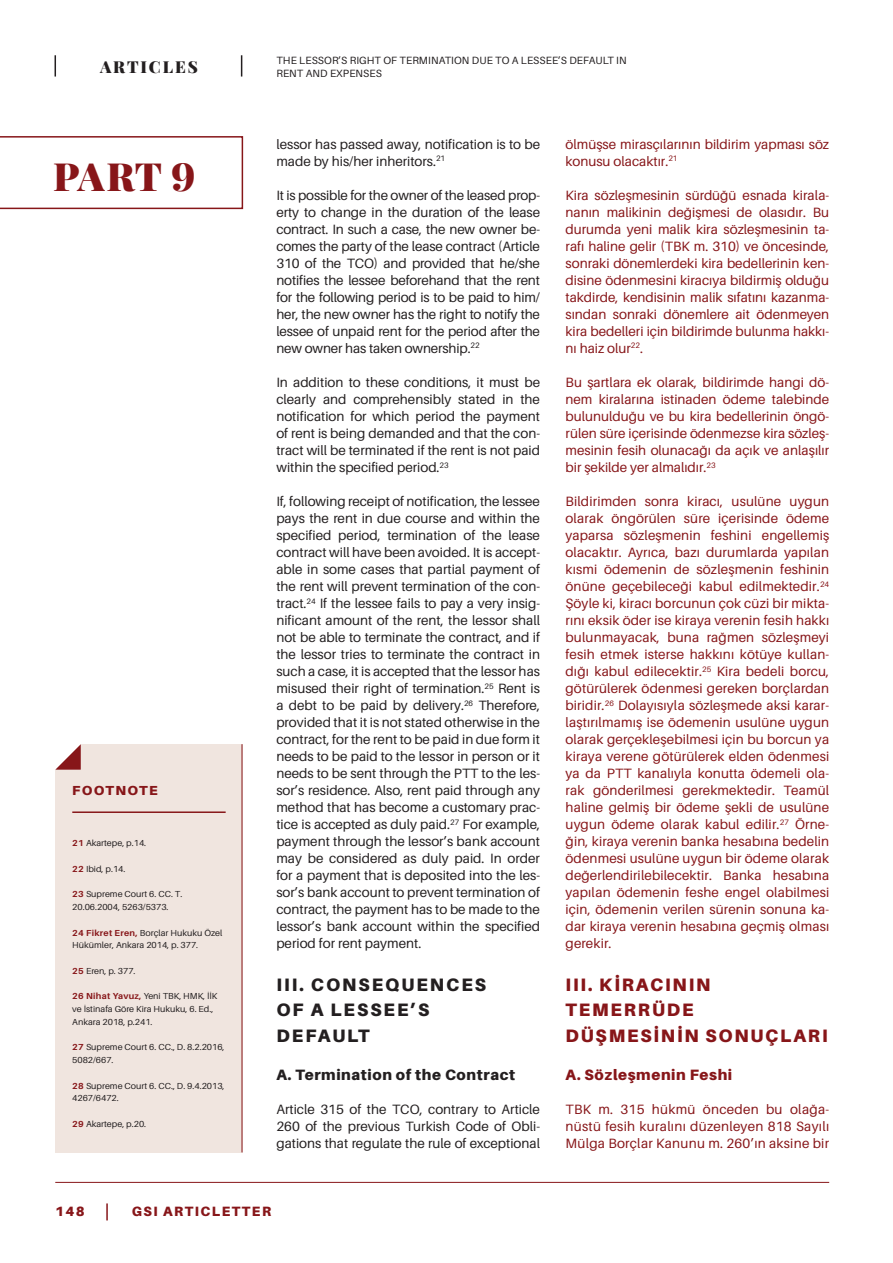
<style>
.page{position:relative;width:893px;height:1263px;background:#fff}
.page>*{position:absolute;margin:0;border:0;box-sizing:border-box;transform-origin:0 0}
.t1{font:900 39px "Playfair Display";color:#871619}
.TR_metin_baslik{font:900 18px/25.5px "Aileron";letter-spacing:.1em;color:#871619}
.ING_metin_baslik{font:900 18px "Aileron";letter-spacing:.11em;color:#231f20}
.t2{font:900 16.5px "Playfair Display";letter-spacing:.12em;color:#231f20}
.ING_alt_baslik{font:900 15px "Aileron";letter-spacing:.04em;color:#231f20}
.TR_alt_baslik{font:900 15px "Aileron";letter-spacing:.04em;color:#871619}
.ING_metin{font:13.5px/17px "Aileron";color:#231f20;text-align:justify}
.TR_metin{font:13.5px/17px "Aileron";color:#871619;text-align:justify}
.t3{font:900 13.5px "Aileron";letter-spacing:.11em;color:#871619}
.t4{font:900 13.05px "Aileron";letter-spacing:.1em;color:#871619}
.t5{font:10.5px/12.8px "Aileron";letter-spacing:.01em;color:#231f20}
.t6{font:8.7px/12.8px "Aileron";color:#231f20}
.s1{font-weight:700;color:#871619}
</style>
<div class="page">
<svg style="left:0;top:136px;width:243px;height:73px"></svg>
<hr style="left:55px;top:1182px;width:774px;height:1px;background:#871619">
<svg style="left:106px;top:1203px;width:2px;height:17px"></svg>
<svg style="left:55px;top:55px;width:1px;height:22px"></svg>
<svg style="left:241px;top:55px;width:1px;height:22px"></svg>
<div style="left:55px;top:744px;width:187px;height:408px;background:#f0e5df"></div>
<hr style="left:72px;top:811px;width:154px;height:2px;background:#871619">
<svg style="left:55px;top:744px;width:26px;height:26px"></svg>
<hr style="left:242px;top:744px;width:1px;height:408px;background:#871619">
<p class="t2" style="left:100px;top:54px;width:99px">ARTICLES</p>
<h1 class="t1" style="left:53px;top:146px;width:144px">PART 9</h1>
<p class="t4" style="left:72px;top:783px;width:87px">FOOTNOTE</p>
<p class="t6" style="left:72px;top:837px;width:75px"><span class="s1">21</span> Akartepe, p.14.</p>
<p class="t6" style="left:72px;top:862px;width:55px"><span class="s1">22</span> Ibid, p.14.</p>
<p class="t6" style="left:72px;top:888px;width:112px"><span class="s1">23</span> Supreme Court 6. CC. T.<br>20.06.2004, 5263/5373.</p>
<p class="t6" style="left:72px;top:926px;width:152px"><span class="s1">24 Fikret Eren,</span> Borçlar Hukuku Özel<br>Hükümler, Ankara 2014, p. 377.</p>
<p class="t6" style="left:72px;top:964px;width:65px"><span class="s1">25</span> Eren, p. 377.</p>
<p class="t6" style="left:72px;top:990px;width:147px"><span class="s1">26 Nihat Yavuz,</span> Yeni TBK, HMK, İİK ve İstinafa Göre Kira Hukuku, 6. Ed.,<br>Ankara 2018, p.241.</p>
<p class="t6" style="left:72px;top:1041px;width:154px"><span class="s1">27</span> Supreme Court 6. CC., D. 8.2.2016,<br>5082/667.</p>
<p class="t6" style="left:72px;top:1079px;width:154px"><span class="s1">28</span> Supreme Court 6. CC., D. 9.4.2013,<br>4267/6472.</p>
<p class="t6" style="left:72px;top:1117px;width:75px"><span class="s1">29</span> Akartepe, p.20.</p>
<p class="t5" style="left:276px;top:54px;width:352px">THE LESSOR’S RIGHT OF TERMINATION DUE TO A LESSEE’S DEFAULT IN<br>RENT AND EXPENSES</p>
<p class="ING_metin" style="left:276px;top:136px;width:265px">lessor has passed away, notification is to be made by his/her inheritors.<sup>21</sup></p>
<p class="ING_metin" style="left:276px;top:187px;width:265px">It is possible for the owner of the leased prop&shy;erty to change in the duration of the lease contract. In such a case, the new owner be&shy;comes the party of the lease contract (Article 310 of the TCO) and provided that he/she notifies the lessee beforehand that the rent for the following period is to be paid to him/ her, the new owner has the right to notify the lessee of unpaid rent for the period after the new owner has taken ownership.<sup>22</sup></p>
<p class="ING_metin" style="left:276px;top:374px;width:265px">In addition to these conditions, it must be clearly and comprehensibly stated in the notification for which period the payment of rent is being demanded and that the con&shy;tract will be terminated if the rent is not paid within the specified period.<sup>23</sup></p>
<p class="ING_metin" style="left:276px;top:493px;width:265px">If, following receipt of notification, the lessee pays the rent in due course and within the specified period, termination of the lease contract will have been avoided. It is accept&shy;able in some cases that partial payment of the rent will prevent termination of the con&shy;tract.<sup>24</sup> If the lessee fails to pay a very insig&shy;nificant amount of the rent, the lessor shall not be able to terminate the contract, and if the lessor tries to terminate the contract in such a case, it is accepted that the lessor has misused their right of termination.<sup>25</sup> Rent is a debt to be paid by delivery.<sup>26</sup> Therefore, provided that it is not stated otherwise in the contract, for the rent to be paid in due form it needs to be paid to the lessor in person or it needs to be sent through the PTT to the les&shy;sor’s residence. Also, rent paid through any method that has become a customary prac&shy;tice is accepted as duly paid.<sup>27</sup> For example, payment through the lessor’s bank account may be considered as duly paid. In order for a payment that is deposited into the les&shy;sor’s bank account to prevent termination of contract, the payment has to be made to the lessor’s bank account within the specified period for rent payment.</p>
<p class="ING_metin_baslik" style="left:276px;top:974px;width:211px">III. CONSEQUENCES</p>
<p class="ING_metin_baslik" style="left:276px;top:999px;width:154px">OF A LESSEE’S</p>
<p class="ING_metin_baslik" style="left:276px;top:1025px;width:95px">DEFAULT</p>
<p class="ING_alt_baslik" style="left:276px;top:1066px;width:240px">A. Termination of the Contract</p>
<p class="ING_metin" style="left:276px;top:1101px;width:265px">Article 315 of the TCO, contrary to Article 260 of the previous Turkish Code of Obli&shy;gations that regulate the rule of exceptional</p>
<p class="TR_metin" style="left:566px;top:136px;width:265px">ölmüşse mirasçılarının bildirim yapması söz konusu olacaktır.<sup>21</sup></p>
<p class="TR_metin" style="left:566px;top:187px;width:265px">Kira sözleşmesinin sürdüğü esnada kirala&shy;nanın malikinin değişmesi de olasıdır. Bu durumda yeni malik kira sözleşmesinin ta&shy;rafı haline gelir (TBK m. 310) ve öncesinde, sonraki dönemlerdeki kira bedellerinin ken&shy;disine ödenmesini kiracıya bildirmiş olduğu takdirde, kendisinin malik sıfatını kazanma&shy;sından sonraki dönemlere ait ödenmeyen kira bedelleri için bildirimde bulunma hakkı&shy;nı haiz olur<sup>22</sup>.</p>
<p class="TR_metin" style="left:566px;top:374px;width:265px">Bu şartlara ek olarak, bildirimde hangi dö&shy;nem kiralarına istinaden ödeme talebinde bulunulduğu ve bu kira bedellerinin öngö&shy;rülen süre içerisinde ödenmezse kira sözleş&shy;mesinin fesih olunacağı da açık ve anlaşılır bir şekilde yer almalıdır.<sup>23</sup></p>
<p class="TR_metin" style="left:566px;top:493px;width:265px">Bildirimden sonra kiracı, usulüne uygun olarak öngörülen süre içerisinde ödeme yaparsa sözleşmenin feshini engellemiş olacaktır. Ayrıca, bazı durumlarda yapılan kısmi ödemenin de sözleşmenin feshinin önüne geçebileceği kabul edilmektedir.<sup>24<br></sup>Şöyle ki, kiracı borcunun çok cüzi bir mikta&shy;rını eksik öder ise kiraya verenin fesih hakkı bulunmayacak, buna rağmen sözleşmeyi fesih etmek isterse hakkını kötüye kullan&shy;dığı kabul edilecektir.<sup>25</sup> Kira bedeli borcu, götürülerek ödenmesi gereken borçlardan biridir.<sup>26</sup> Dolayısıyla sözleşmede aksi karar&shy;laştırılmamış ise ödemenin usulüne uygun olarak gerçekleşebilmesi için bu borcun ya kiraya verene götürülerek elden ödenmesi ya da PTT kanalıyla konutta ödemeli ola&shy;rak gönderilmesi gerekmektedir. Teamül haline gelmiş bir ödeme şekli de usulüne uygun ödeme olarak kabul edilir.<sup>27</sup> Örne&shy;ğin, kiraya verenin banka hesabına bedelin ödenmesi usulüne uygun bir ödeme olarak değerlendirilebilecektir. Banka hesabına yapılan ödemenin feshe engel olabilmesi için, ödemenin verilen sürenin sonuna ka&shy;dar kiraya verenin hesabına geçmiş olması gerekir.</p>
<p class="TR_metin_baslik" style="left:566px;top:972px;width:263px">III. KIRACININ<br>TEMERRÜDE<br>DÜŞMESININ SONUÇLARI</p>
<p class="TR_alt_baslik" style="left:566px;top:1066px;width:168px">A. Sözleşmenin Feshi</p>
<p class="TR_metin" style="left:566px;top:1101px;width:265px">TBK m. 315 hükmü önceden bu olağa&shy;nüstü fesih kuralını düzenleyen 818 Sayılı Mülga Borçlar Kanunu m. 260’ın aksine bir</p>
<p class="t3" style="left:55px;top:1203px;width:31px">148</p>
<p class="t3" style="left:132px;top:1203px;width:141px">GSI ARTICLETTER</p>
</div>
